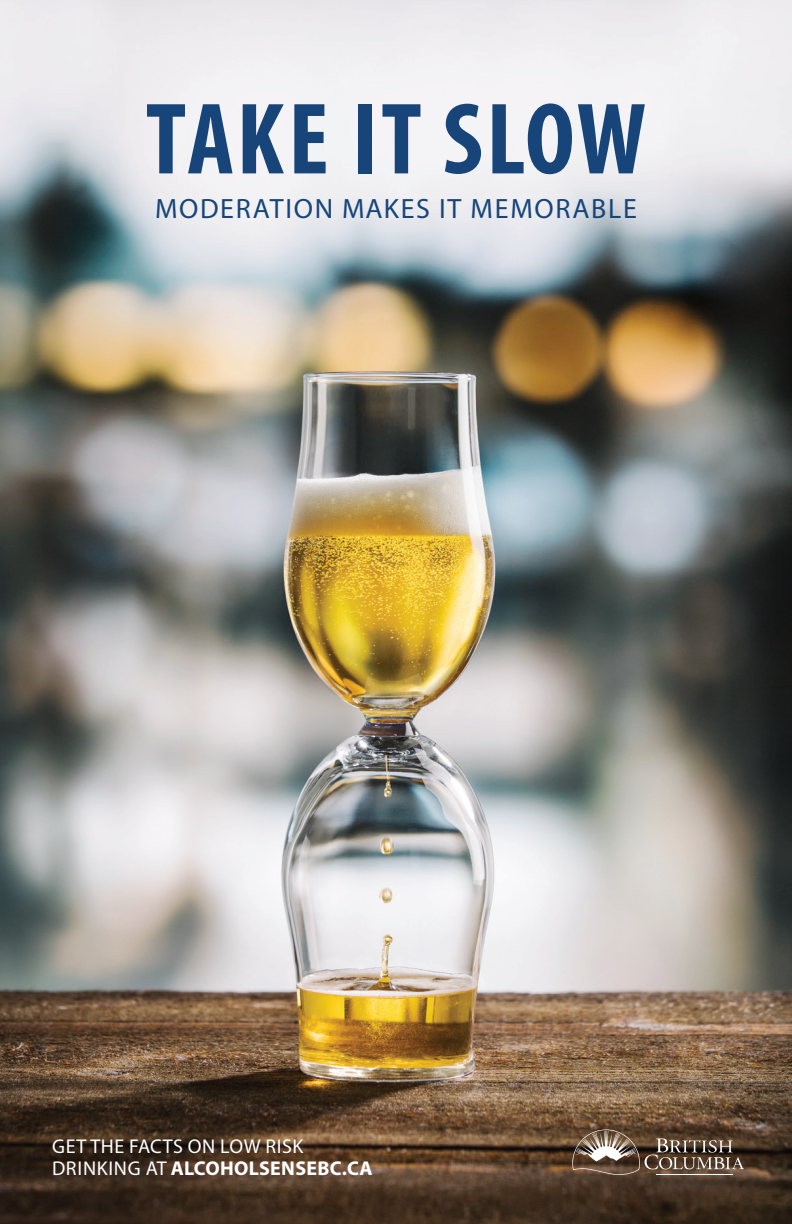
<style>
.page{position:relative;width:792px;height:1224px;background:#fff}
.page>*{position:absolute;margin:0;border:0;box-sizing:border-box;transform-origin:0 0}
.Headline{font:700 condensed 102.5px "Myriad Pro";letter-spacing:.025em;color:#17457a}
.Sub_Head{font:28px "Myriad Pro";letter-spacing:.06em;color:#17457a}
.tag_extended{font:20px/22px "Myriad Pro";letter-spacing:.025em;color:#fff}
.s1{font-weight:700}
</style>
<div class="page">
<img style="left:0;top:0;width:792px;height:1224px">
<svg style="left:572px;top:1130px;width:172px;height:45px;background:#705d4e"></svg>
<p class="Headline" style="left:146px;top:75px;width:502px">TAKE IT SLOW</p>
<p class="Sub_Head" style="left:155px;top:191px;width:483px">MODERATION MAKES IT MEMORABLE</p>
<p class="tag_extended" style="left:52px;top:1135px;width:322px">GET THE FACTS ON LOW RISK<br>DRINKING AT <span class="s1">ALCOHOLSENSEBC.CA</span></p>
</div>
